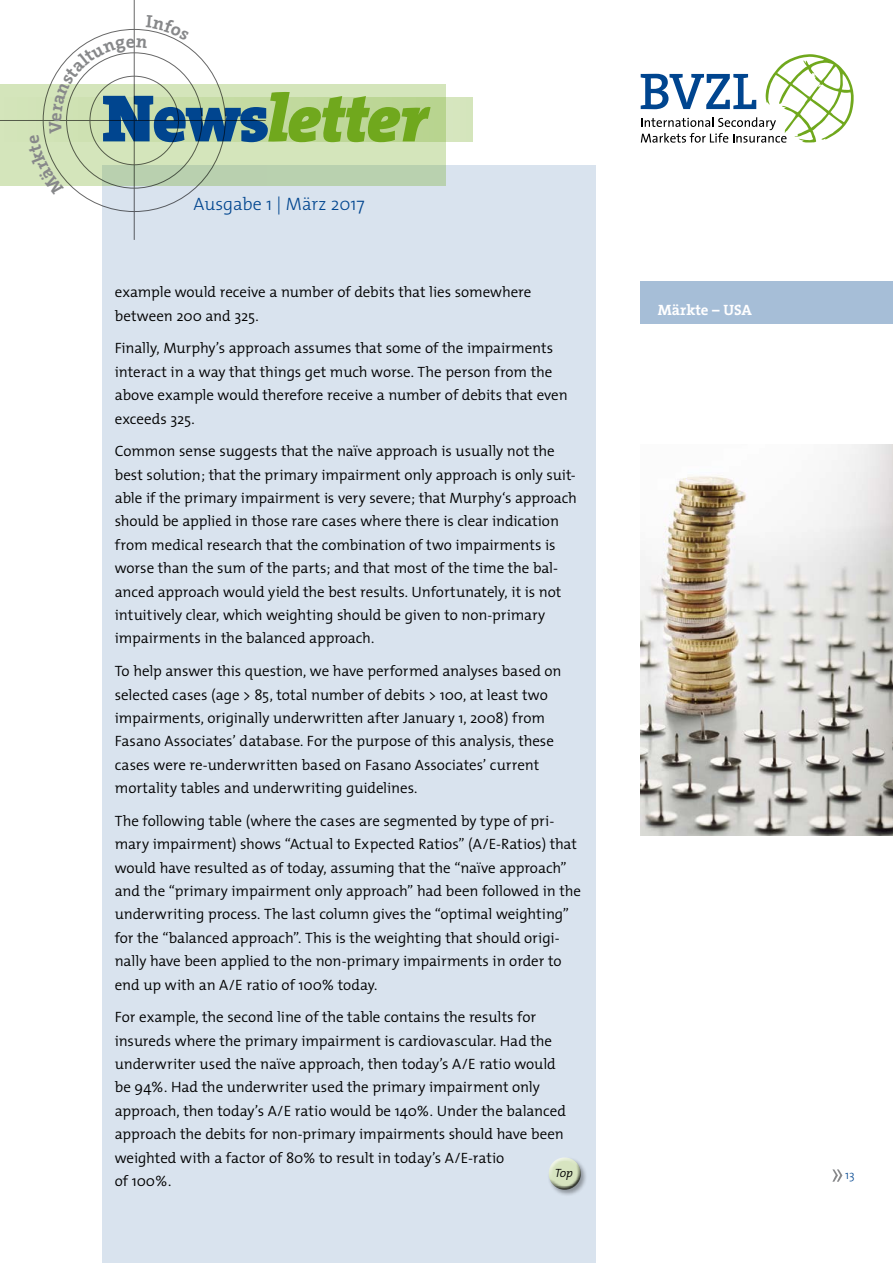
<style>
.page{position:relative;width:893px;height:1263px;background:#fff}
.page>*{position:absolute;margin:0;border:0;box-sizing:border-box;transform-origin:0 0}
.t1{font:italic 900 67.5px "The Serif";letter-spacing:-.03em;color:#70a81d}
.t2{font:300 18px "The Mix";color:#00458f}
.t3{font:300 15px/23.4px "The Mix";letter-spacing:-.005em;color:#000}
.t4{font:700 15px "The Serif";color:#fff}
.t5{font:italic 300 12px "The Mix";color:#000}
.t6{font:300 12px "The Mix";color:#00458f}
.s1{font-style:normal;color:#00458f}
</style>
<div class="page">
<div style="left:102px;top:166px;width:493px;height:1097px;background:#d9e3ee"></div>
<svg style="left:0;top:85px;width:446px;height:101px;background:#c9ddb5"></svg>
<svg style="left:0;top:97px;width:472px;height:44px;background:#c2d99f"></svg>
<svg style="left:641px;top:54px;width:213px;height:89px"></svg>
<hr style="left:134px;top:0;width:1px;height:240px;background:#000">
<hr style="left:0;top:120px;width:266px;height:1px;background:#000">
<svg style="left:832px;top:1169px;width:10px;height:13px"></svg>
<img style="left:641px;top:444px;width:252px;height:392px">
<div style="left:548px;top:1156px;width:40px;height:41px;background:#000;opacity:.35"></div>
<div style="left:544px;top:1152px;width:38px;height:31px;background:#fff;opacity:.75"></div>
<div style="left:547px;top:1162px;width:38px;height:28px;background:#000;opacity:.75"></div>
<div style="left:641px;top:282px;width:252px;height:42px;background:#a6bed7"></div>
<svg style="left:28px;top:15px;width:161px;height:181px"></svg>
<h1 class="t1" style="left:102px;top:61px;width:327px"><span class="s1">News</span>letter</h1>
<p class="t2" style="left:194px;top:189px;width:173px">Ausgabe 1 | März 2017</p>
<p class="t3" style="left:115px;top:280px;width:418px">example would receive a number of debits that lies somewhere between 200 and 325.</p>
<p class="t3" style="left:115px;top:336px;width:454px">Finally, Murphy’s approach assumes that some of the impairments interact in a way that things get much worse. The person from the above example would therefore receive a number of debits that even exceeds 325.</p>
<p class="t3" style="left:115px;top:439px;width:464px">Common sense suggests that the naïve approach is usually not the best solution; that the primary impairment only approach is only suit&shy;able if the primary impairment is very severe; that Murphy‘s approach should be applied in those rare cases where there is clear indication from medical research that the combination of two impairments is worse than the sum of the parts; and that most of the time the bal&shy;anced approach would yield the best results. Unfortunately, it is not intuitively clear, which weighting should be given to non-primary impairments in the balanced approach.</p>
<p class="t3" style="left:115px;top:659px;width:448px">To help answer this question, we have performed analyses based on selected cases (age &gt; 85, total number of debits &gt; 100, at least two impairments, originally underwritten after January 1, 2008) from Fasano Associates’ database. For the purpose of this analysis, these cases were re-underwritten based on Fasano Associates’ current mortality tables and underwriting guidelines.</p>
<p class="t3" style="left:115px;top:809px;width:468px">The following table (where the cases are segmented by type of pri&shy;mary impairment) shows “Actual to Expected Ratios” (A/E-Ratios) that would have resulted as of today, assuming that the “naïve approach” and the “primary impairment only approach” had been followed in the underwriting process. The last column gives the “optimal weighting” for the “balanced approach”. This is the weighting that should origi&shy;nally have been applied to the non-primary impairments in order to end up with an A/E ratio of 100% today.</p>
<p class="t3" style="left:115px;top:1005px;width:453px">For example, the second line of the table contains the results for insureds where the primary impairment is cardiovascular. Had the underwriter used the naïve approach, then today’s A/E ratio would be 94%. Had the underwriter used the primary impairment only approach, then today’s A/E ratio would be 140%. Under the balanced approach the debits for non-primary impairments should have been weighted with a factor of 80% to result in today’s A/E-ratio<br>of 100%.</p>
<p class="t5" style="left:555px;top:1163px;width:20px">Top</p>
<p class="t4" style="left:658px;top:298px;width:96px">Märkte – USA</p>
<p class="t6" style="left:845px;top:1165px;width:11px">13</p>
</div>
